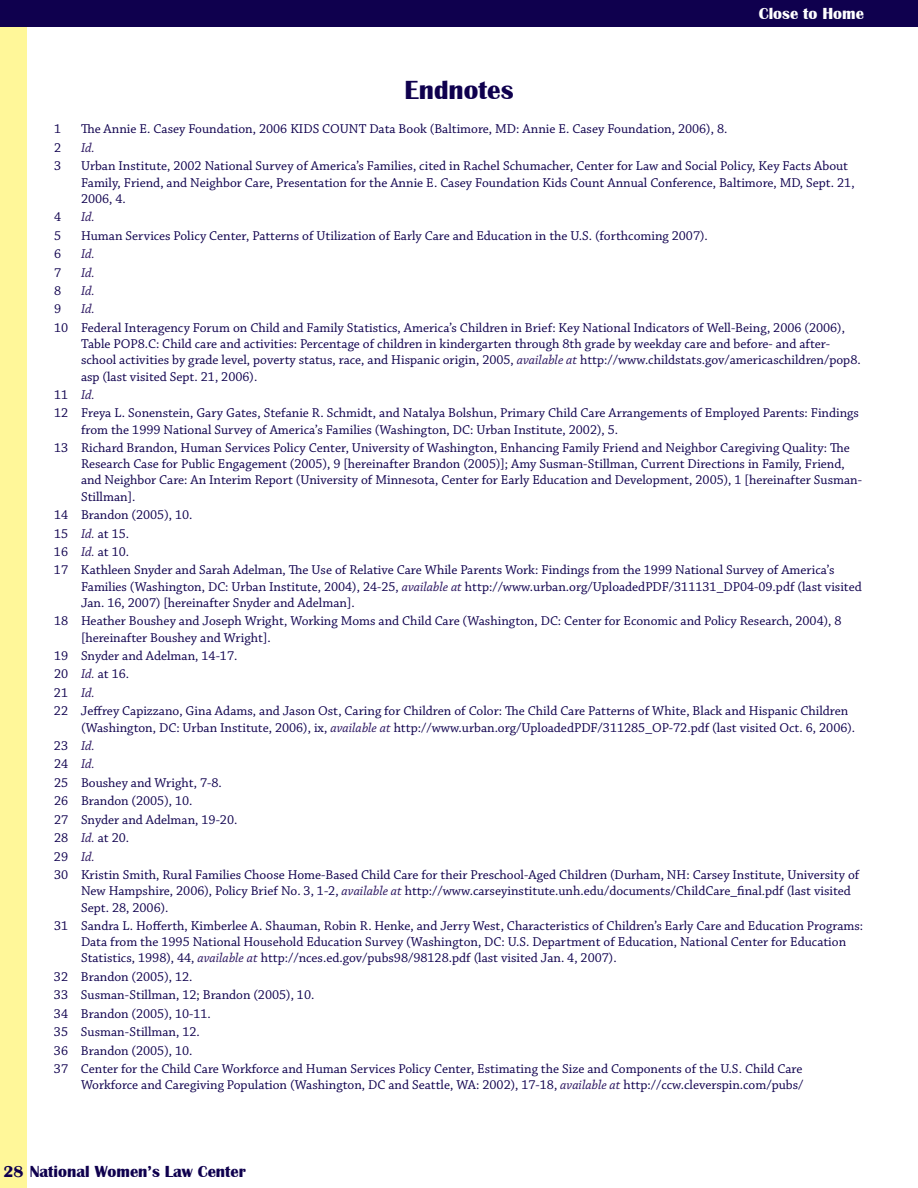
<style>
.page{position:relative;width:918px;height:1188px;background:#fff}
.page>*{position:absolute;margin:0;border:0;box-sizing:border-box;transform-origin:0 0}
.t1{font:700 27px "Britannic";color:#0f004e}
.t2{font:700 16.5px "Britannic";color:#0f004e}
.t3{font:700 16.5px "Britannic";color:#fff}
.t4{font:13.5px/18.5px "Chaparral Pro";color:#0f004e}
.t5{font:italic 13.5px "Chaparral Pro";letter-spacing:-.01em;color:#29135f}
.s1{font-style:italic;color:#29135f}
</style>
<div class="page">
<div style="left:0;top:27px;width:27px;height:1161px;background:#fff799"></div>
<div style="left:0;top:0;width:918px;height:27px;background:#0f004e"></div>
<h1 class="t1" style="left:404px;top:75px;width:111px">Endnotes</h1>
<p class="t3" style="left:759px;top:5px;width:107px">Close to Home</p>
<p class="t4" style="left:54px;top:121px;width:9px">1</p>
<p class="t4" style="left:81px;top:121px;width:648px">The Annie E. Casey Foundation, 2006 KIDS COUNT Data Book (Baltimore, MD: Annie E. Casey Foundation, 2006), 8.</p>
<p class="t4" style="left:54px;top:139px;width:9px">2</p>
<p class="t5" style="left:81px;top:140px;width:15px">Id.</p>
<p class="t4" style="left:54px;top:157px;width:9px">3</p>
<p class="t4" style="left:81px;top:159px;width:775px;line-height:16.2px">Urban Institute, 2002 National Survey of America’s Families, cited in Rachel Schumacher, Center for Law and Social Policy, Key Facts About<br>Family, Friend, and Neighbor Care, Presentation for the Annie E. Casey Foundation Kids Count Annual Conference, Baltimore, MD, Sept. 21,<br>2006, 4.</p>
<p class="t4" style="left:54px;top:208px;width:9px">4</p>
<p class="t5" style="left:81px;top:210px;width:15px">Id.</p>
<p class="t4" style="left:54px;top:227px;width:9px">5</p>
<p class="t4" style="left:81px;top:227px;width:628px">Human Services Policy Center, Patterns of Utilization of Early Care and Education in the U.S. (forthcoming 2007).</p>
<p class="t4" style="left:54px;top:245px;width:9px">6</p>
<p class="t5" style="left:81px;top:246px;width:15px">Id.</p>
<p class="t4" style="left:54px;top:264px;width:9px">7</p>
<p class="t5" style="left:81px;top:265px;width:15px">Id.</p>
<p class="t4" style="left:54px;top:282px;width:9px">8</p>
<p class="t5" style="left:81px;top:283px;width:15px">Id.</p>
<p class="t4" style="left:54px;top:301px;width:9px">9</p>
<p class="t5" style="left:81px;top:302px;width:15px">Id.</p>
<p class="t4" style="left:81px;top:320px;width:781px;line-height:16.2px;text-indent:-27px">10 Federal Interagency Forum on Child and Family Statistics, America’s Children in Brief: Key National Indicators of Well-Being, 2006 (2006), Table POP8.C: Child care and activities: Percentage of children in kindergarten through 8th grade by weekday care and before- and after&shy;school activities by grade level, poverty status, race, and Hispanic origin, 2005, <span class="s1">available at</span> http://www.childstats.gov/americaschildren/pop8. asp (last visited Sept. 21, 2006).</p>
<p class="t4" style="left:54px;top:386px;width:806px">11 <span class="s1">Id.<br></span>12 Freya L. Sonenstein, Gary Gates, Stefanie R. Schmidt, and Natalya Bolshun, Primary Child Care Arrangements of Employed Parents: Findings</p>
<p class="t4" style="left:54px;top:421px;width:797px;text-indent:27px">from the 1999 National Survey of America’s Families (Washington, DC: Urban Institute, 2002), 5.<br>13 Richard Brandon, Human Services Policy Center, University of Washington, Enhancing Family Friend and Neighbor Caregiving Quality: The</p>
<p class="t4" style="left:81px;top:456px;width:782px;line-height:16.2px">Research Case for Public Engagement (2005), 9 [hereinafter Brandon (2005)]; Amy Susman-Stillman, Current Directions in Family, Friend, and Neighbor Care: An Interim Report (University of Minnesota, Center for Early Education and Development, 2005), 1 [hereinafter Susman-<br>Stillman].</p>
<p class="t4" style="left:54px;top:506px;width:782px">14 Brandon (2005), 10.<br>15 <span class="s1">Id.</span> at 15.<br>16 <span class="s1">Id.</span> at 10.<br>17 Kathleen Snyder and Sarah Adelman, The Use of Relative Care While Parents Work: Findings from the 1999 National Survey of America’s</p>
<p class="t4" style="left:81px;top:579px;width:782px;line-height:16.2px">Families (Washington, DC: Urban Institute, 2004), 24-25, <span class="s1">available at</span> http://www.urban.org/UploadedPDF/311131_DP04-09.pdf (last visited<br>Jan. 16, 2007) [hereinafter Snyder and Adelman].</p>
<p class="t4" style="left:81px;top:613px;width:762px;line-height:16.2px;text-indent:-27px">18 Heather Boushey and Joseph Wright, Working Moms and Child Care (Washington, DC: Center for Economic and Policy Research, 2004), 8 [hereinafter Boushey and Wright].</p>
<p class="t4" style="left:54px;top:647px;width:796px">19 Snyder and Adelman, 14-17.<br>20 <span class="s1">Id.</span> at 16.<br>21 <span class="s1">Id.<br></span>22 Jeffrey Capizzano, Gina Adams, and Jason Ost, Caring for Children of Color: The Child Care Patterns of White, Black and Hispanic Children</p>
<p class="t4" style="left:54px;top:719px;width:807px;text-indent:27px">(Washington, DC: Urban Institute, 2006), ix, <span class="s1">available at</span> http://www.urban.org/UploadedPDF/311285_OP-72.pdf (last visited Oct. 6, 2006).<br>23 <span class="s1">Id.<br></span>24 <span class="s1">Id.<br></span>25 Boushey and Wright, 7-8.<br>26 Brandon (2005), 10.<br>27 Snyder and Adelman, 19-20.<br>28 <span class="s1">Id.</span> at 20.<br>29 <span class="s1">Id.<br></span>30 Kristin Smith, Rural Families Choose Home-Based Child Care for their Preschool-Aged Children (Durham, NH: Carsey Institute, University of</p>
<p class="t4" style="left:81px;top:883px;width:772px;line-height:16.2px">New Hampshire, 2006), Policy Brief No. 3, 1-2, <span class="s1">available at</span> http://www.carseyinstitute.unh.edu/documents/ChildCare_final.pdf (last visited<br>Sept. 28, 2006).</p>
<p class="t4" style="left:81px;top:918px;width:784px;line-height:16.2px;text-indent:-27px">31 Sandra L. Hofferth, Kimberlee A. Shauman, Robin R. Henke, and Jerry West, Characteristics of Children’s Early Care and Education Programs:<br>Data from the 1995 National Household Education Survey (Washington, DC: U.S. Department of Education, National Center for Education<br>Statistics, 1998), 44, <span class="s1">available at</span> http://nces.ed.gov/pubs98/98128.pdf (last visited Jan. 4, 2007).</p>
<p class="t4" style="left:54px;top:968px;width:750px">32 Brandon (2005), 12.<br>33 Susman-Stillman, 12; Brandon (2005), 10.<br>34 Brandon (2005), 10-11.<br>35 Susman-Stillman, 12.<br>36 Brandon (2005), 10.<br>37 Center for the Child Care Workforce and Human Services Policy Center, Estimating the Size and Components of the U.S. Child Care</p>
<p class="t4" style="left:81px;top:1076px;width:724px">Workforce and Caregiving Population (Washington, DC and Seattle, WA: 2002), 17-18, <span class="s1">available at</span> http://ccw.cleverspin.com/pubs/</p>
<p class="t2" style="left:3px;top:1163px;width:244px">28 National Women’s Law Center</p>
</div>
